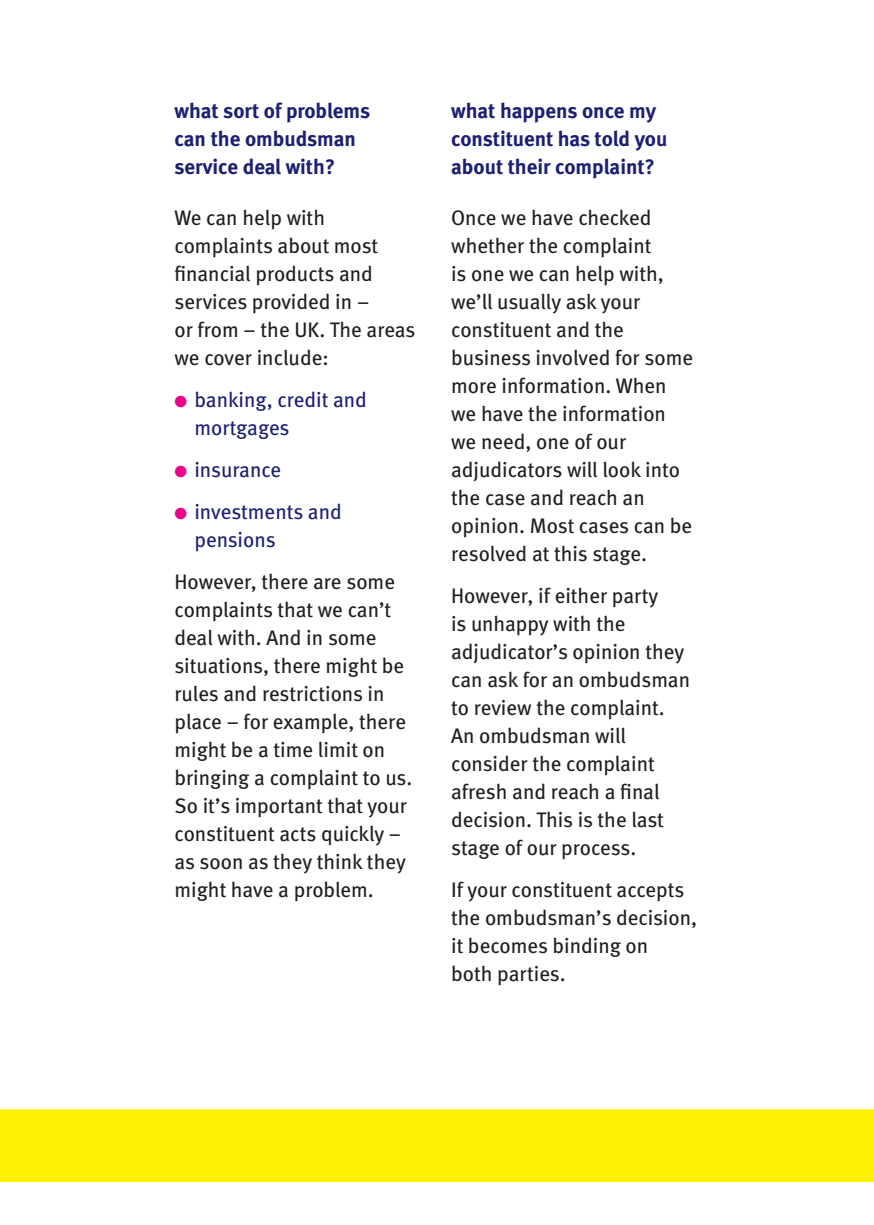
<style>
.page{position:relative;width:874px;height:1225px;background:#fff}
.page>*{position:absolute;margin:0;border:0;box-sizing:border-box;transform-origin:0 0}
.t1{font:21px/28px "Meta Book LF";color:#231f20}
.t2{font:21px/28px "Meta Bold LF";color:#1c2072}
.t3{font:21px/28px "Meta Book LF";color:#1c2072}
.s1{color:#ed028c}
</style>
<div class="page">
<div style="left:0;top:1109px;width:873px;height:73px;background:#fff101"></div>
<p class="t2" style="left:174px;top:97px;width:197px">what sort of problems can the ombudsman service deal with?</p>
<p class="t1" style="left:174px;top:203px;width:242px">We can help with complaints about most financial products and services provided in –<br>or from – the UK. The areas we cover include:</p>
<p class="t3" style="left:194px;top:385px;width:174px;text-indent:-20px"><span class="s1">●</span> banking, credit and mortgages</p>
<p class="t3" style="left:174px;top:455px;width:108px"><span class="s1">●</span> insurance</p>
<p class="t3" style="left:194px;top:497px;width:149px;text-indent:-20px"><span class="s1">●</span> investments and pensions</p>
<p class="t1" style="left:174px;top:567px;width:239px">However, there are some complaints that we can’t deal with. And in some situations, there might be rules and restrictions in place – for example, there might be a time limit on bringing a complaint to us.<br>So it’s important that your constituent acts quickly – as soon as they think they might have a problem.</p>
<p class="t2" style="left:451px;top:97px;width:217px">what happens once my constituent has told you about their complaint?</p>
<p class="t1" style="left:451px;top:203px;width:243px">Once we have checked whether the complaint<br>is one we can help with, we’ll usually ask your constituent and the business involved for some more information. When we have the information we need, one of our adjudicators will look into the case and reach an opinion. Most cases can be resolved at this stage.</p>
<p class="t1" style="left:451px;top:581px;width:240px">However, if either party<br>is unhappy with the adjudicator’s opinion they can ask for an ombudsman to review the complaint.<br>An ombudsman will consider the complaint afresh and reach a final decision. This is the last stage of our process.</p>
<p class="t1" style="left:451px;top:875px;width:247px">If your constituent accepts the ombudsman’s decision, it becomes binding on<br>both parties.</p>
</div>
